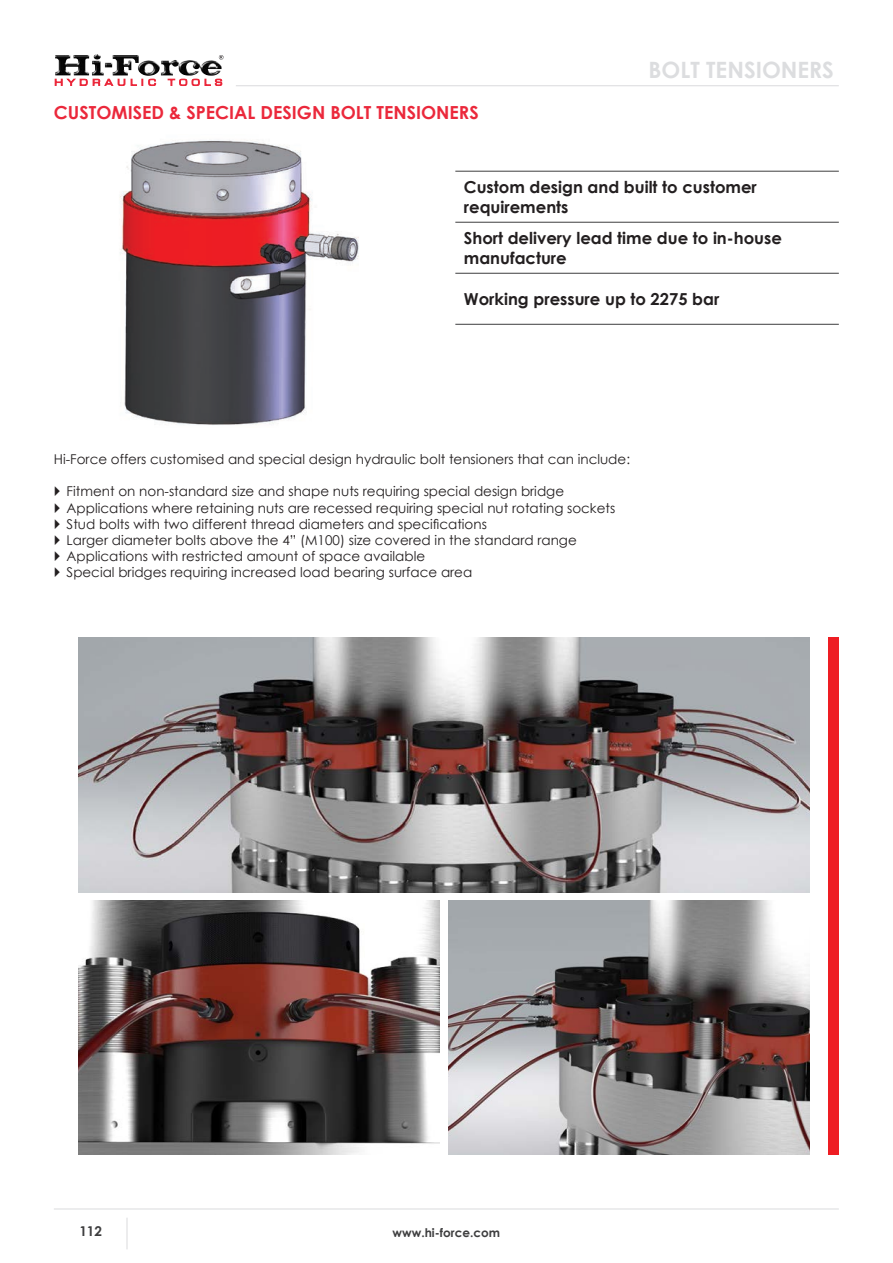
<style>
.page{position:relative;width:893px;height:1263px;background:#fff}
.page>*{position:absolute;margin:0;border:0;box-sizing:border-box;transform-origin:0 0}
.t1{font:700 22.5px "Century Gothic";color:#dcdddf}
.t2{font:700 18px "Century Gothic";color:#eb283b}
.t3{font:700 16.5px/19.8px "Century Gothic";color:#231f20}
.t4{font:13.5px/16.2px "Century Gothic";color:#231f20}
.t5{font:700 13.5px "Century Gothic";color:#3e3e3f}
.t6{font:700 12px "Century Gothic";color:#3e3e3f}
</style>
<div class="page">
<img style="left:55px;top:54px;width:145px;height:22px">
<svg style="left:219px;top:55px;width:4px;height:5px"></svg>
<svg style="left:55px;top:79px;width:70px;height:7px"></svg>
<svg style="left:131px;top:79px;width:25px;height:7px"></svg>
<svg style="left:168px;top:79px;width:54px;height:7px"></svg>
<hr style="left:236px;top:85px;width:603px;height:1px;background:#dcdddf">
<hr style="left:54px;top:1208px;width:785px;height:1px;background:#dcdddf">
<hr style="left:126px;top:1218px;width:2px;height:31px;background:#dcdddf">
<hr style="left:455px;top:171px;width:384px;height:1px;background:#3e3e3f">
<hr style="left:455px;top:222px;width:384px;height:1px;background:#3e3e3f">
<hr style="left:455px;top:273px;width:384px;height:1px;background:#3e3e3f">
<hr style="left:455px;top:324px;width:384px;height:1px;background:#3e3e3f">
<img style="left:120px;top:140px;width:239px;height:285px">
<div style="left:828px;top:638px;width:11px;height:517px;background:#ee1d23"></div>
<img style="left:79px;top:638px;width:731px;height:254px">
<img style="left:448px;top:900px;width:362px;height:255px">
<img style="left:79px;top:900px;width:361px;height:255px">
<h2 class="t2" style="left:54px;top:101px;width:426px">CUSTOMISED &amp; SPECIAL DESIGN BOLT TENSIONERS</h2>
<h1 class="t1" style="left:649px;top:56px;width:187px">BOLT TENSIONERS</h1>
<p class="t3" style="left:464px;top:177px;width:295px">Custom design and built to customer requirements</p>
<p class="t3" style="left:464px;top:228px;width:320px">Short delivery lead time due to in-house manufacture</p>
<p class="t3" style="left:464px;top:289px;width:257px">Working pressure up to 2275 bar</p>
<p class="t4" style="left:54px;top:451px;width:578px">Hi-Force offers customised and special design hydraulic bolt tensioners that can include:</p>
<p class="t4" style="left:67px;top:483px;width:550px">Fitment on non-standard size and shape nuts requiring special design bridge Applications where retaining nuts are recessed requiring special nut rotating sockets Stud bolts with two different thread diameters and specifications<br>Larger diameter bolts above the 4” (M100) size covered in the standard range Applications with restricted amount of space available<br>Special bridges requiring increased load bearing surface area</p>
<p class="t5" style="left:79px;top:1223px;width:24px">112</p>
<p class="t6" style="left:393px;top:1225px;width:109px">www.hi-force.com</p>
</div>
